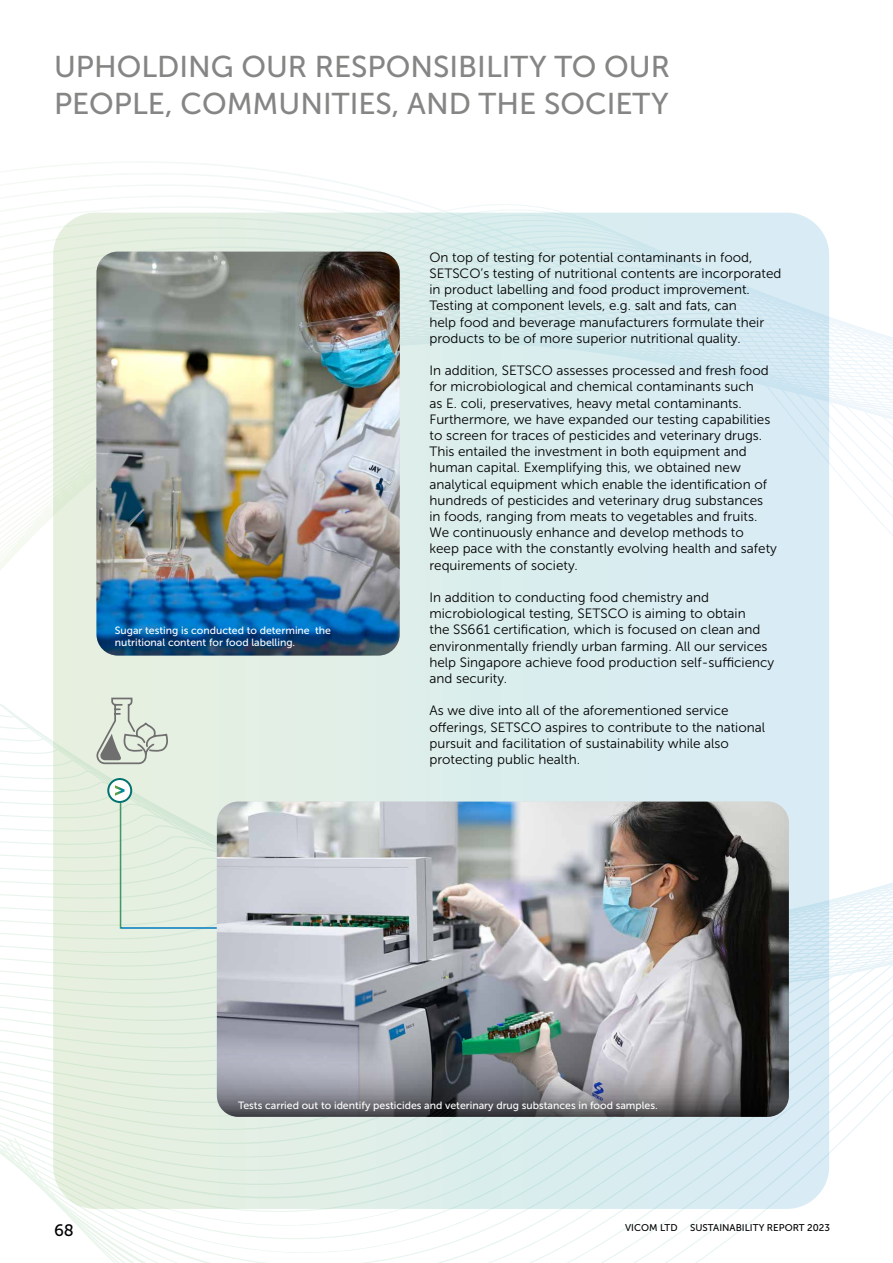
<style>
.page{position:relative;width:893px;height:1263px;background:#fff}
.page>*{position:absolute;margin:0;border:0;box-sizing:border-box;transform-origin:0 0}
.t1{font:30px/37.5px "Museo Sans 500";color:#858584}
.t2{font:16.5px "Museo Sans 500";color:#000}
.t3{font:13.5px/16.2px "Museo Sans 300";color:#000}
.t4{font:10.5px/12.6px "Museo Sans 500";color:#fff}
.t5{font:9.75px "Museo Sans 500";color:#000}
</style>
<div class="page">
<svg style="left:0;top:802px;width:893px;height:243px"></svg>
<svg style="left:0;top:162px;width:893px;height:342px"></svg>
<div style="left:53px;top:213px;width:776px;height:996px;background:linear-gradient(to right,#e6f0de,#d4eaf6);border-radius:43px"></div>
<svg style="left:108px;top:779px;width:23px;height:23px"></svg>
<div style="left:107px;top:778px;width:25px;height:25px;border:2px solid #00726f;border-radius:50%"></div>
<svg style="left:115px;top:785px;width:131px;height:144px;background:#dfecde"></svg>
<img style="left:96px;top:252px;width:304px;height:404px">
<img style="left:217px;top:801px;width:572px;height:316px;border-radius:21px">
<svg style="left:93px;top:697px;width:75px;height:68px;background:#d0d8cc"></svg>
<h1 class="t1" style="left:54px;top:48px;width:617px">UPHOLDING OUR RESPONSIBILITY TO OUR<br>PEOPLE, COMMUNITIES, AND THE SOCIETY</h1>
<p class="t4" style="left:115px;top:624px;width:218px">Sugar testing is conducted to determine the nutritional content for food labelling.</p>
<p class="t3" style="left:429px;top:249px;width:353px">On top of testing for potential contaminants in food, SETSCO’s testing of nutritional contents are incorporated in product labelling and food product improvement.<br>Testing at component levels, e.g. salt and fats, can<br>help food and beverage manufacturers formulate their products to be of more superior nutritional quality.</p>
<p class="t3" style="left:429px;top:362px;width:349px">In addition, SETSCO assesses processed and fresh food for microbiological and chemical contaminants such<br>as E. coli, preservatives, heavy metal contaminants.<br>Furthermore, we have expanded our testing capabilities to screen for traces of pesticides and veterinary drugs.<br>This entailed the investment in both equipment and human capital. Exemplifying this, we obtained new analytical equipment which enable the identification of hundreds of pesticides and veterinary drug substances in foods, ranging from meats to vegetables and fruits.<br>We continuously enhance and develop methods to<br>keep pace with the constantly evolving health and safety requirements of society.</p>
<p class="t3" style="left:429px;top:589px;width:346px">In addition to conducting food chemistry and microbiological testing, SETSCO is aiming to obtain<br>the SS661 certification, which is focused on clean and environmentally friendly urban farming. All our services help Singapore achieve food production self-sufficiency and security.</p>
<p class="t3" style="left:429px;top:703px;width:337px">As we dive into all of the aforementioned service offerings, SETSCO aspires to contribute to the national pursuit and facilitation of sustainability while also protecting public health.</p>
<p class="t2" style="left:54px;top:1221px;width:21px">68</p>
<p class="t4" style="left:238px;top:1099px;width:421px">Tests carried out to identify pesticides and veterinary drug substances in food samples.</p>
<p class="t5" style="left:625px;top:1222px;width:54px">VICOM LTD</p>
<p class="t5" style="left:690px;top:1222px;width:141px">SUSTAINABILITY REPORT 2023</p>
</div>
